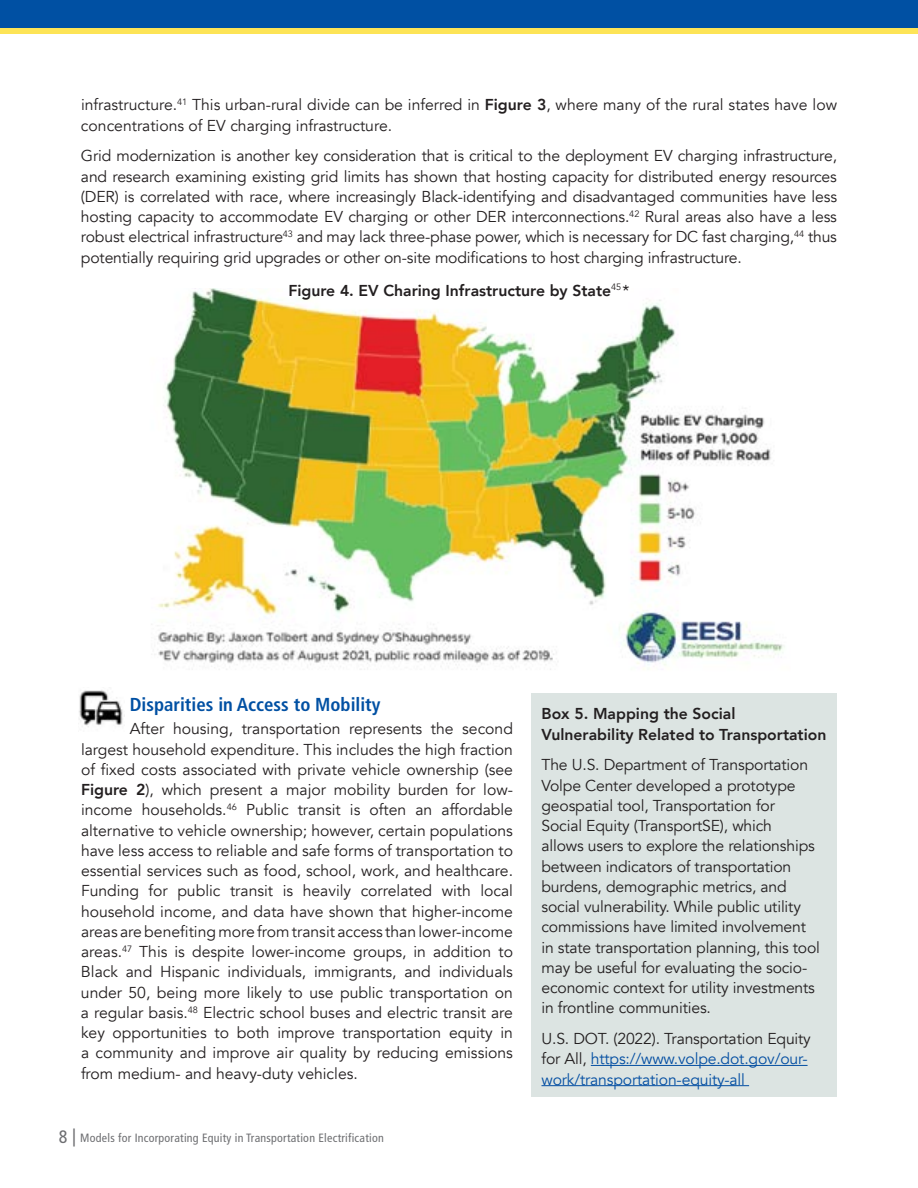
<style>
.page{position:relative;width:918px;height:1188px;background:#fff}
.page>*{position:absolute;margin:0;border:0;box-sizing:border-box;transform-origin:0 0}
.t1{font:700 condensed 18.75px "Frutiger LT Std";color:#0050a3}
.t2{font:15.75px/20.2px "Avenir";letter-spacing:-.01em;color:#231f20}
.t3{font:15.75px/20.2px "Avenir";letter-spacing:-.01em;color:#034ea2}
.t4{font:800 15.75px/20.2px "Avenir";color:#231f20}
.t5{font:condensed 12px "Frutiger LT Std";letter-spacing:.02em;color:#6d6e71}
.s1{font-weight:800}
.s2{font-weight:400}
.s3{font-size:18px}
.s4{color:#231f20}
</style>
<div class="page">
<div style="left:0;top:0;width:918px;height:32px;background:#0050a3"></div>
<div style="left:0;top:28px;width:918px;height:6px;background:#fde457"></div>
<img style="left:157px;top:288px;width:628px;height:382px">
<div style="left:531px;top:693px;width:306px;height:403px;background:#dce4e2"></div>
<hr style="left:591px;top:1065px;width:217px;height:1px;background:#034ea2">
<hr style="left:542px;top:1085px;width:207px;height:1px;background:#034ea2">
<img style="left:79px;top:690px;width:46px;height:37px">
<p class="t2" style="left:81px;top:95px;width:758px">infrastructure.<sup>41</sup> This urban-rural divide can be inferred in <span class="s1">Figure 3</span>, where many of the rural states have low concentrations of EV charging infrastructure.</p>
<p class="t2" style="left:81px;top:146px;width:758px;text-align:justify">Grid modernization is another key consideration that is critical to the deployment EV charging infrastructure, and research examining existing grid limits has shown that hosting capacity for distributed energy resources (DER) is correlated with race, where increasingly Black-identifying and disadvantaged communities have less hosting capacity to accommodate EV charging or other DER interconnections.<sup>42</sup> Rural areas also have a less robust electrical infrastructure<sup>43</sup> and may lack three-phase power, which is necessary for DC fast charging,<sup>44</sup> thus potentially requiring grid upgrades or other on-site modifications to host charging infrastructure.</p>
<p class="t4" style="left:288px;top:280px;width:343px">Figure 4. EV Charing Infrastructure by State<sup>45</sup> <span class="s2">*</span></p>
<p class="t1" style="left:130px;top:693px;width:252px">Disparities in Access to Mobility</p>
<p class="t2" style="left:81px;top:719px;width:434px;text-align:justify;text-indent:49px">After housing, transportation represents the second largest household expenditure. This includes the high fraction of fixed costs associated with private vehicle ownership (see <span class="s1">Figure 2</span>), which present a major mobility burden for low&shy;income households.<sup>46</sup> Public transit is often an affordable alternative to vehicle ownership; however, certain populations have less access to reliable and safe forms of transportation to essential services such as food, school, work, and healthcare.<br>Funding for public transit is heavily correlated with local household income, and data have shown that higher-income areas are benefiting more from transit access than lower-income areas.<sup>47</sup> This is despite lower-income groups, in addition to Black and Hispanic individuals, immigrants, and individuals under 50, being more likely to use public transportation on a regular basis.<sup>48</sup> Electric school buses and electric transit are key opportunities to both improve transportation equity in a community and improve air quality by reducing emissions from medium- and heavy-duty vehicles.</p>
<p class="t5" style="left:59px;top:1130px;width:327px"><span class="s3">8 |</span> Models for Incorporating Equity in Transportation Electrification</p>
<p class="t4" style="left:542px;top:704px;width:287px">Box 5. Mapping the Social<br>Vulnerability Related to Transportation</p>
<p class="t2" style="left:542px;top:755px;width:280px">The U.S. Department of Transportation Volpe Center developed a prototype geospatial tool, Transportation for<br>Social Equity (TransportSE), which<br>allows users to explore the relationships between indicators of transportation burdens, demographic metrics, and social vulnerability. While public utility commissions have limited involvement in state transportation planning, this tool may be useful for evaluating the socio&shy;economic context for utility investments in frontline communities.</p>
<p class="t3" style="left:542px;top:1029px;width:271px"><span class="s4">U.S. DOT. (2022). Transportation Equity for All,</span> https://www.volpe.dot.gov/our&shy;work/transportation-equity-all</p>
</div>
